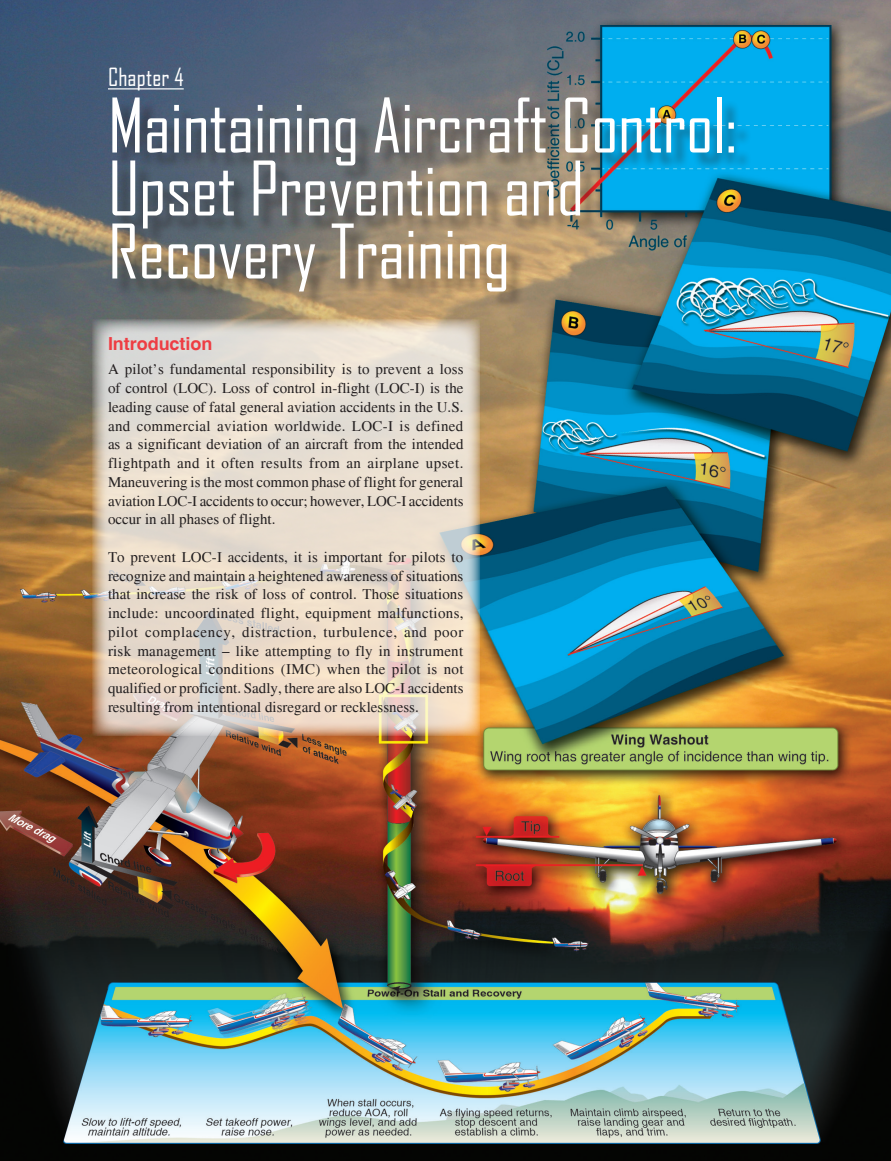
<style>
.page{position:relative;width:891px;height:1161px;background:#fff}
.page>*{position:absolute;margin:0;border:0;box-sizing:border-box;transform-origin:0 0}
.AC_chapter_title{font:72px/63px "Agency FB";letter-spacing:-.005em;color:#fff}
.AC_chapter_number{font:24px "Agency FB";letter-spacing:.01em;color:#fff}
.AC_heading_1{font:700 18px "Helvetica";letter-spacing:-.005em;color:#ee3d43}
.AC_body_text{font:15px/18.8px "Times";color:#231f20;text-align:justify}
</style>
<div class="page">
<img style="left:0;top:0;width:891px;height:1161px">
<svg style="left:92px;top:319px;width:388px;height:417px;background:#e4d8c9"></svg>
<div style="left:115px;top:100px;width:638px;height:210px;background:#231f20;opacity:.5"></div>
<hr style="left:108px;top:88px;width:76px;height:1px;background:#fff">
<p class="AC_chapter_number" style="left:108px;top:62px;width:77px">Chapter 4</p>
<p class="AC_chapter_title" style="left:108px;top:93px;width:631px">Maintaining Aircraft Control:<br>Upset Prevention and</p>
<p class="AC_chapter_title" style="left:108px;top:219px;width:404px">Recovery Training</p>
<p class="AC_heading_1" style="left:108px;top:332px;width:106px">Introduction</p>
<p class="AC_body_text" style="left:108px;top:360px;width:357px">A pilot’s fundamental responsibility is to prevent a loss of control (LOC). Loss of control in-flight (LOC-I) is the leading cause of fatal general aviation accidents in the U.S. and commercial aviation worldwide. LOC-I is defined as a significant deviation of an aircraft from the intended flightpath and it often results from an airplane upset.<br>Maneuvering is the most common phase of flight for general aviation LOC-I accidents to occur; however, LOC-I accidents occur in all phases of flight.</p>
<p class="AC_body_text" style="left:108px;top:548px;width:357px">To prevent LOC-I accidents, it is important for pilots to recognize and maintain a heightened awareness of situations that increase the risk of loss of control. Those situations include: uncoordinated flight, equipment malfunctions, pilot complacency, distraction, turbulence, and poor risk management – like attempting to fly in instrument meteorological conditions (IMC) when the pilot is not qualified or proficient. Sadly, there are also LOC-I accidents resulting from intentional disregard or recklessness.</p>
</div>
